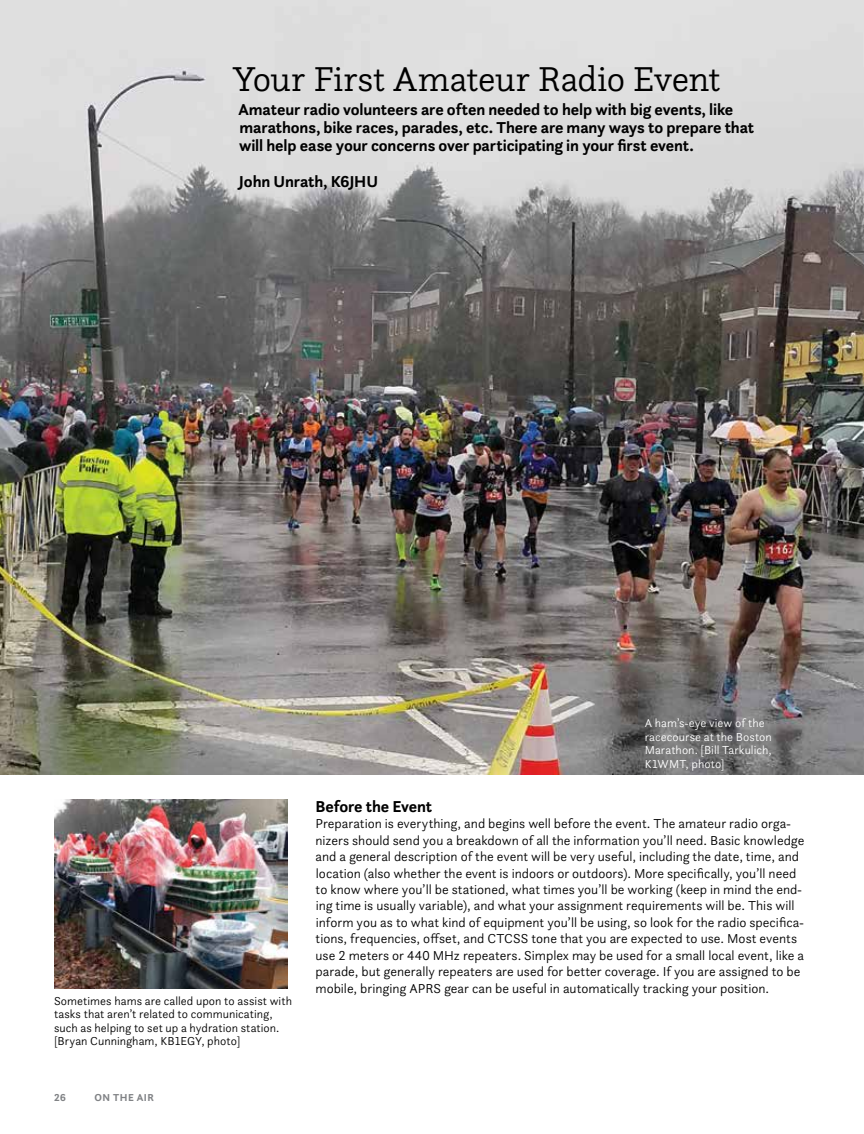
<style>
.page{position:relative;width:864px;height:1134px;background:#fff}
.page>*{position:absolute;margin:0;border:0;box-sizing:border-box;transform-origin:0 0}
.t1{font:300 36px "Questa Slab";letter-spacing:-.01em;color:#000}
.t2{font:700 16.5px/18px "Questa Sans";letter-spacing:-.01em;color:#000}
.t3{font:300 13.5px/16.5px "Questa Sans";color:#000}
.t4{font:300 12px/13.5px "Questa Sans";letter-spacing:.005em;color:#000}
.t5{font:300 12px/13.5px "Questa Sans";letter-spacing:.005em;color:#fff}
.t6{font:700 10.5px "Questa Sans";letter-spacing:.05em;color:#808285}
</style>
<div class="page">
<img style="left:0;top:0;width:864px;height:774px">
<img style="left:54px;top:799px;width:234px;height:189px">
<h1 class="t1" style="left:233px;top:56px;width:490px">Your First Amateur Radio Event</h1>
<p class="t2" style="left:238px;top:101px;width:517px">Amateur radio volunteers are often needed to help with big events, like marathons, bike races, parades, etc. There are many ways to prepare that will help ease your concerns over participating in your first event.</p>
<p class="t2" style="left:239px;top:173px;width:141px">John Unrath, K6JHU</p>
<p class="t4" style="left:54px;top:994px;width:240px">Sometimes hams are called upon to assist with tasks that aren’t related to communicating, such as helping to set up a hydration station. [Bryan Cunningham, KB1EGY, photo]</p>
<p class="t6" style="left:54px;top:1091px;width:13px">26</p>
<p class="t6" style="left:94px;top:1091px;width:61px">ON THE AIR</p>
<p class="t5" style="left:645px;top:716px;width:129px">A ham’s-eye view of the racecourse at the Boston<br>Marathon. [Bill Tarkulich,<br>K1WMT, photo]</p>
<p class="t2" style="left:315px;top:797px;width:118px">Before the Event</p>
<p class="t3" style="left:315px;top:815px;width:490px">Preparation is everything, and begins well before the event. The amateur radio orga&shy;nizers should send you a breakdown of all the information you’ll need. Basic knowledge and a general description of the event will be very useful, including the date, time, and location (also whether the event is indoors or outdoors). More specifically, you’ll need to know where you’ll be stationed, what times you’ll be working (keep in mind the end&shy;ing time is usually variable), and what your assignment requirements will be. This will inform you as to what kind of equipment you’ll be using, so look for the radio specifica&shy;tions, frequencies, offset, and CTCSS tone that you are expected to use. Most events use 2 meters or 440 MHz repeaters. Simplex may be used for a small local event, like a parade, but generally repeaters are used for better coverage. If you are assigned to be mobile, bringing APRS gear can be useful in automatically tracking your position.</p>
</div>
